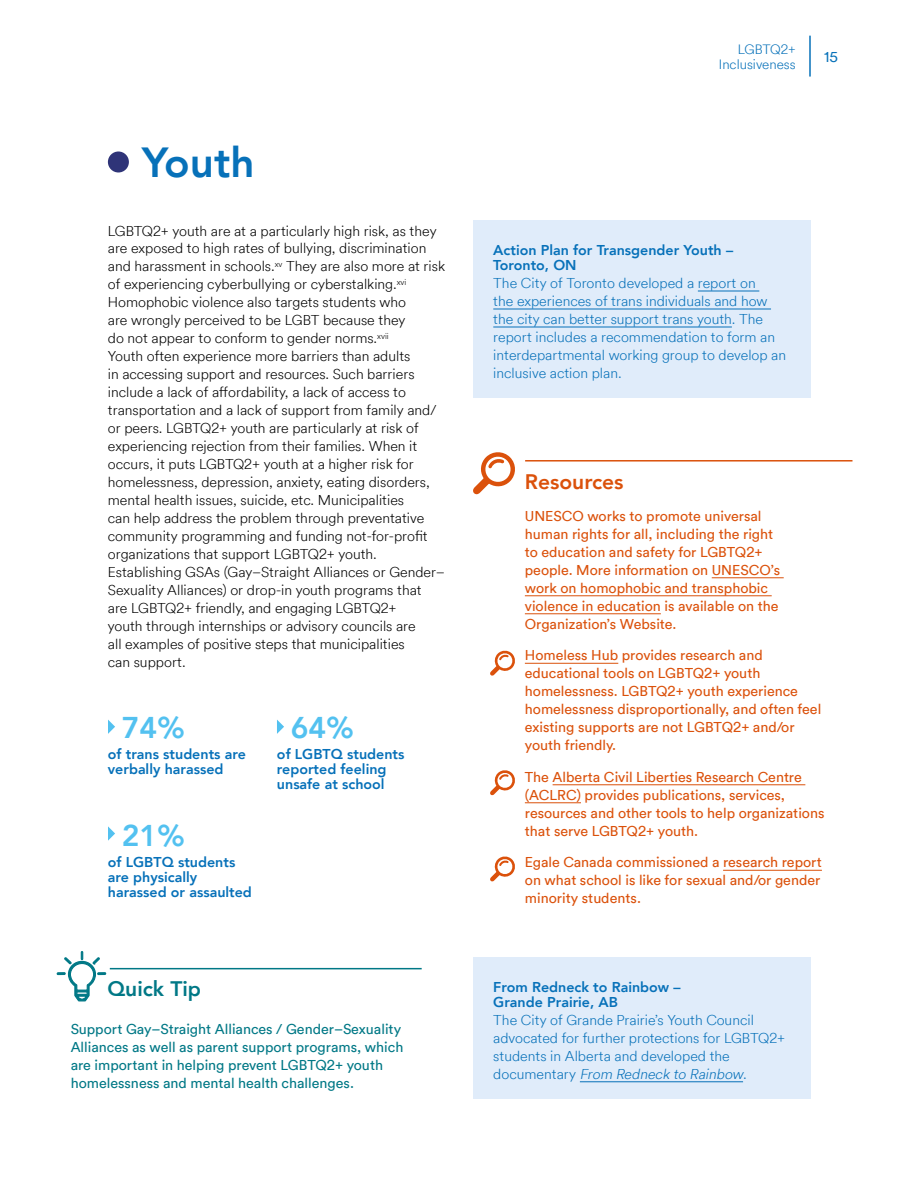
<style>
.page{position:relative;width:918px;height:1188px;background:#fff}
.page>*{position:absolute;margin:0;border:0;box-sizing:border-box;transform-origin:0 0}
.t1{font:800 42px "Avenir";color:#0771b9}
.t2{font:800 30px "Avenir";color:#53c1f0}
.t3{font:800 21px "Avenir";color:#db510b}
.t4{font:800 21px "Avenir";color:#007886}
.t5{font:300 14.25px/18px "Circular Air";color:#000}
.t6{font:14.25px/18px "Circular Air";color:#db510b}
.t7{font:300 14.25px/18px "Circular Air";color:#0771b9}
.t8{font:800 14.25px/15px "Avenir";color:#0771b9}
.t9{font:14.25px/18px "Circular Air";color:#007886}
.t10{font:14.25px "Circular Air";color:#0771b9}
.t11{font:300 13.5px/15px "Circular Air";color:#0771b9;text-align:right}
.s1{font-style:italic}
</style>
<div class="page">
<hr style="left:809px;top:36px;width:2px;height:41px;background:#0771b9">
<div style="left:473px;top:220px;width:337px;height:178px;background:#e0ecfa"></div>
<hr style="left:698px;top:291px;width:61px;height:1px;background:#0771b9">
<hr style="left:493px;top:309px;width:278px;height:1px;background:#0771b9">
<hr style="left:493px;top:327px;width:239px;height:1px;background:#0771b9">
<hr style="left:110px;top:968px;width:312px;height:1px;background:#007886">
<svg style="left:57px;top:951px;width:49px;height:51px"></svg>
<div style="left:108px;top:151px;width:21px;height:21px;background:#2f3478;border-radius:50%"></div>
<div style="left:473px;top:957px;width:337px;height:142px;background:#e0ecfa"></div>
<hr style="left:580px;top:1081px;width:163px;height:1px;background:#0771b9">
<svg style="left:108px;top:826px;width:7px;height:15px"></svg>
<svg style="left:108px;top:720px;width:7px;height:14px"></svg>
<svg style="left:277px;top:720px;width:7px;height:14px"></svg>
<hr style="left:712px;top:577px;width:72px;height:1px;background:#db510b">
<hr style="left:525px;top:595px;width:247px;height:1px;background:#db510b">
<hr style="left:525px;top:613px;width:136px;height:1px;background:#db510b">
<hr style="left:525px;top:663px;width:93px;height:1px;background:#db510b">
<hr style="left:553px;top:784px;width:252px;height:1px;background:#db510b">
<hr style="left:525px;top:802px;width:56px;height:1px;background:#db510b">
<hr style="left:723px;top:870px;width:99px;height:1px;background:#db510b">
<hr style="left:525px;top:460px;width:328px;height:2px;background:#db510b">
<svg style="left:473px;top:452px;width:42px;height:43px"></svg>
<svg style="left:490px;top:650px;width:25px;height:26px"></svg>
<svg style="left:490px;top:770px;width:25px;height:26px"></svg>
<svg style="left:490px;top:856px;width:25px;height:26px"></svg>
<h1 class="t1" style="left:142px;top:145px;width:114px">Youth</h1>
<p class="t5" style="left:108px;top:221px;width:339px">LGBTQ2+ youth are at a particularly high risk, as they are exposed to high rates of bullying, discrimination and harassment in schools.<sup>xv</sup> They are also more at risk of experiencing cyberbullying or cyberstalking.<sup>xvi </sup>Homophobic violence also targets students who<br>are wrongly perceived to be LGBT because they<br>do not appear to conform to gender norms.<sup>xvii<br></sup>Youth often experience more barriers than adults<br>in accessing support and resources. Such barriers include a lack of affordability, a lack of access to transportation and a lack of support from family and/ or peers. LGBTQ2+ youth are particularly at risk of experiencing rejection from their families. When it occurs, it puts LGBTQ2+ youth at a higher risk for homelessness, depression, anxiety, eating disorders, mental health issues, suicide, etc. Municipalities<br>can help address the problem through preventative community programming and funding not-for-profit organizations that support LGBTQ2+ youth.<br>Establishing GSAs (Gay–Straight Alliances or Gender– Sexuality Alliances) or drop-in youth programs that<br>are LGBTQ2+ friendly, and engaging LGBTQ2+<br>youth through internships or advisory councils are<br>all examples of positive steps that municipalities<br>can support.</p>
<h2 class="t2" style="left:122px;top:715px;width:64px">74%</h2>
<p class="t8" style="left:108px;top:748px;width:139px">of trans students are verbally harassed</p>
<h2 class="t2" style="left:122px;top:823px;width:64px">21%</h2>
<p class="t8" style="left:108px;top:856px;width:146px">of LGBTQ students are physically harassed or assaulted</p>
<h2 class="t2" style="left:291px;top:715px;width:64px">64%</h2>
<p class="t8" style="left:277px;top:748px;width:129px">of LGBTQ students reported feeling unsafe at school</p>
<h3 class="t4" style="left:107px;top:979px;width:95px">Quick Tip</h3>
<p class="t9" style="left:71px;top:1021px;width:334px">Support Gay–Straight Alliances / Gender–Sexuality Alliances as well as parent support programs, which are important in helping prevent LGBTQ2+ youth homelessness and mental health challenges.</p>
<p class="t11" style="left:719px;top:42px;width:78px">LGBTQ2+<br>Inclusiveness</p>
<p class="t10" style="left:824px;top:51px;width:15px">15</p>
<p class="t8" style="left:493px;top:244px;width:241px">Action Plan for Transgender Youth –<br>Toronto, ON</p>
<p class="t7" style="left:493px;top:273px;width:294px">The City of Toronto developed a report on<br>the experiences of trans individuals and how the city can better support trans youth. The report includes a recommendation to form an interdepartmental working group to develop an inclusive action plan.</p>
<h3 class="t3" style="left:525px;top:473px;width:100px">Resources</h3>
<p class="t6" style="left:525px;top:508px;width:257px">UNESCO works to promote universal human rights for all, including the right to education and safety for LGBTQ2+ people. More information on UNESCO’s work on homophobic and transphobic violence in education is available on the Organization’s Website.</p>
<p class="t6" style="left:525px;top:647px;width:298px">Homeless Hub provides research and educational tools on LGBTQ2+ youth homelessness. LGBTQ2+ youth experience homelessness disproportionally, and often feel existing supports are not LGBTQ2+ and/or youth friendly.</p>
<p class="t6" style="left:525px;top:769px;width:301px">The Alberta Civil Liberties Research Centre (ACLRC) provides publications, services, resources and other tools to help organizations that serve LGBTQ2+ youth.</p>
<p class="t6" style="left:525px;top:854px;width:299px;text-align:justify">Egale Canada commissioned a research report on what school is like for sexual and/or gender minority students.</p>
<p class="t8" style="left:493px;top:981px;width:189px">From Redneck to Rainbow –<br>Grande Prairie, AB</p>
<p class="t7" style="left:493px;top:1010px;width:293px">The City of Grande Prairie’s Youth Council advocated for further protections for LGBTQ2+ students in Alberta and developed the<br>d o c u m e n t a ry <span class="s1">From Redneck to Rainbow</span>.</p>
</div>
